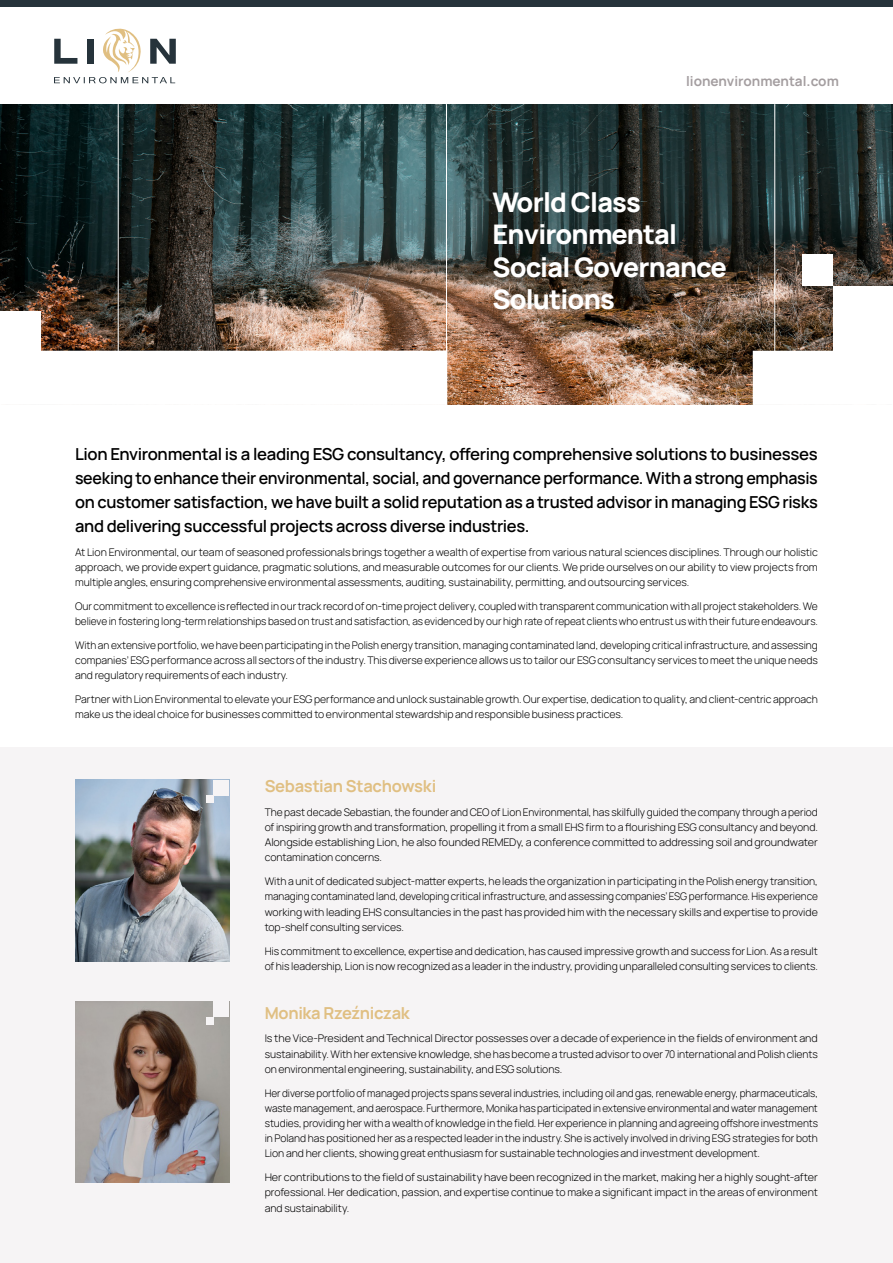
<style>
.page{position:relative;width:893px;height:1263px;background:#fff}
.page>*{position:absolute;margin:0;border:0;box-sizing:border-box;transform-origin:0 0}
.t1{font:800 27px/32.4px "Manrope";letter-spacing:-.03em;color:#fff}
.t2{font:600 16.5px/23.9px "Manrope";letter-spacing:-.02em;color:#000;text-align:justify}
.t3{font:700 16.5px "Manrope";letter-spacing:-.02em;color:#e0bf82}
.t4{font:700 13.65px "Manrope";color:#a49ea0}
.t5{font:300 10.5px/15.3px "Manrope";letter-spacing:-.005em;color:#000;text-align:justify}
.t6{font:300 10.5px/15.1px "Manrope";letter-spacing:-.005em;color:#000;text-align:justify;scale:.96 1}
.t7{font:300 10.5px/15.1px "Manrope";letter-spacing:-.005em;color:#000;text-align:justify;scale:1.04 1}
</style>
<div class="page">
<svg style="left:54px;top:28px;width:122px;height:55px"></svg>
<div style="left:0;top:0;width:893px;height:6px;background:#26333b"></div>
<div style="left:0;top:747px;width:893px;height:516px;background:#f6f4f5"></div>
<img style="left:75px;top:1001px;width:154px;height:182px">
<img style="left:75px;top:780px;width:154px;height:182px">
<img style="left:0;top:104px;width:893px;height:300px">
<div style="left:0;top:351px;width:446px;height:53px;background:#fff"></div>
<div style="left:753px;top:351px;width:140px;height:53px;background:#fff"></div>
<div style="left:0;top:311px;width:41px;height:53px;background:#fff"></div>
<div style="left:833px;top:286px;width:60px;height:78px;background:#fff"></div>
<div style="left:214px;top:780px;width:15px;height:16px;background:#f6f4f5"></div>
<div style="left:214px;top:1001px;width:15px;height:16px;background:#f6f4f5"></div>
<div style="left:803px;top:254px;width:30px;height:32px;background:#fff"></div>
<div style="left:207px;top:796px;width:7px;height:7px;background:#f6f4f5"></div>
<div style="left:207px;top:1017px;width:7px;height:7px;background:#f6f4f5"></div>
<hr style="left:446px;top:104px;width:1px;height:286px;background:#fff">
<hr style="left:118px;top:104px;width:1px;height:286px;background:#fff">
<hr style="left:774px;top:104px;width:1px;height:286px;background:#fff">
<h3 class="t4" style="left:686px;top:71px;width:154px">lionenvironmental.com</h3>
<h1 class="t1" style="left:492px;top:185px;width:236px">World Class<br>Environmental<br>Social Governance<br>Solutions</h1>
<p class="t2" style="left:75px;top:441px;width:744px">Lion Environmental is a leading ESG consultancy, offering comprehensive solutions to businesses seeking to enhance their environmental, social, and governance performance. With a strong emphasis on customer satisfaction, we have built a solid reputation as a trusted advisor in managing ESG risks and delivering successful projects across diverse industries.</p>
<p class="t5" style="left:75px;top:544px;width:744px">At Lion Environmental, our team of seasoned professionals brings together a wealth of expertise from various natural sciences disciplines. Through our holistic approach, we provide expert guidance, pragmatic solutions, and measurable outcomes for our clients. We pride ourselves on our ability to view projects from multiple angles, ensuring comprehensive environmental assessments, auditing, sustainability, permitting, and outsourcing services.</p>
<p class="t5" style="left:75px;top:598px;width:744px">Our commitment to excellence is reflected in our track record of on-time project delivery, coupled with transparent communication with all project stakeholders. We believe in fostering long-term relationships based on trust and satisfaction, as evidenced by our high rate of repeat clients who entrust us with their future endeavours.</p>
<p class="t5" style="left:75px;top:637px;width:744px">With an extensive portfolio, we have been participating in the Polish energy transition, managing contaminated land, developing critical infrastructure, and assessing companies’ ESG performance across all sectors of the industry. This diverse experience allows us to tailor our ESG consultancy services to meet the unique needs and regulatory requirements of each industry.</p>
<p class="t5" style="left:75px;top:691px;width:744px">Partner with Lion Environmental to elevate your ESG performance and unlock sustainable growth. Our expertise, dedication to quality, and client-centric approach make us the ideal choice for businesses committed to environmental stewardship and responsible business practices.</p>
<h2 class="t3" style="left:265px;top:774px;width:173px">Sebastian Stachowski</h2>
<p class="t5" style="left:265px;top:804px;width:555px">The past decade Sebastian, the founder and CEO of Lion Environmental, has skilfully guided the company through a period of inspiring growth and transformation, propelling it from a small EHS firm to a flourishing ESG consultancy and beyond.<br>Alongside establishing Lion, he also founded REMEDy, a conference committed to addressing soil and groundwater contamination concerns.</p>
<p class="t5" style="left:265px;top:873px;width:555px">With a unit of dedicated subject-matter experts, he leads the organization in participating in the Polish energy transition, managing contaminated land, developing critical infrastructure, and assessing companies’ ESG performance. His experience working with leading EHS consultancies in the past has provided him with the necessary skills and expertise to provide top-shelf consulting services.</p>
<p class="t5" style="left:265px;top:943px;width:555px">His commitment to excellence, expertise and dedication, has caused impressive growth and success for Lion. As a result of his leadership, Lion is now recognized as a leader in the industry, providing unparalleled consulting services to clients.</p>
<h2 class="t3" style="left:265px;top:1001px;width:147px">Monika Rzeźniczak</h2>
<p class="t5" style="left:265px;top:1030px;width:555px">Is the Vice-President and Technical Director possesses over a decade of experience in the fields of environment and sustainability. With her extensive knowledge, she has become a trusted advisor to over 70 international and Polish clients on environmental engineering, sustainability, and ESG solutions.</p>
<p class="t6" style="left:265px;top:1085px;width:578px">Her diverse portfolio of managed projects spans several industries, including oil and gas, renewable energy, pharmaceuticals, waste management, and aerospace. Furthermore, Monika has participated in extensive environmental and water management studies, providing her with a wealth of knowledge in the field. Her experience in planning and agreeing offshore investments in Poland has positioned her as a respected leader in the industry. She is actively involved in driving ESG strategies for both Lion and her clients, showing great enthusiasm for sustainable technologies and investment development.</p>
<p class="t7" style="left:265px;top:1169px;width:533px">Her contributions to the field of sustainability have been recognized in the market, making her a highly sought-after professional. Her dedication, passion, and expertise continue to make a significant impact in the areas of environment and sustainability.</p>
</div>
